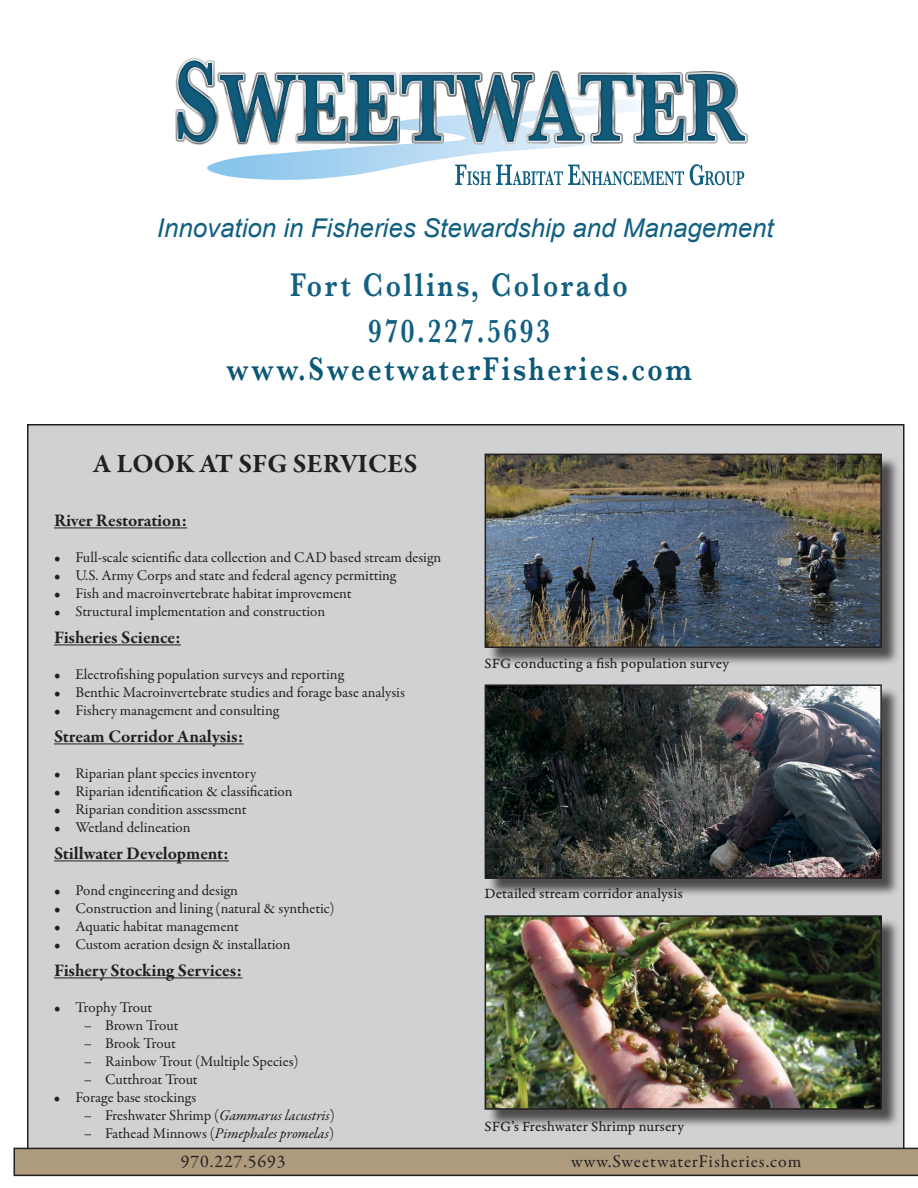
<style>
.page{position:relative;width:918px;height:1188px;background:#fff}
.page>*{position:absolute;margin:0;border:0;box-sizing:border-box;transform-origin:0 0}
.t1{font:600 34.05px "Baskerville";letter-spacing:.1em;color:#116082;scale:.8 1}
.t2{font:600 34.05px "Baskerville";letter-spacing:.1em;color:#0b5776;scale:.8 1}
.t3{font:600 33.75px "Baskerville";letter-spacing:.1em;color:#116082;scale:.8 1}
.t4{font:700 27px "Garamond Premr Pro";color:#231f20}
.t5{font:italic 25.8px "Arial";color:#116082}
.t6{font:700 18px "Garamond Premr Pro";letter-spacing:-.005em;color:#231f20}
.t7{font:18px "Garamond Premr Pro";letter-spacing:.05em;color:#231f20}
.t8{font:15px "Garamond Premr Pro";letter-spacing:-.005em;color:#231f20}
.t9{font:15px "Garamond Premr Pro Capt";letter-spacing:.005em;color:#231f20}
.t10{font:italic 15px "Garamond Premr Pro";letter-spacing:-.005em;color:#231f20}
.s1{font-style:italic}
.s2{font-style:normal}
</style>
<div class="page">
<div style="left:28px;top:425px;width:876px;height:736px;background:#d0d1d3"></div>
<hr style="left:54px;top:527px;width:133px;height:1px;background:#231f20">
<hr style="left:54px;top:644px;width:127px;height:1px;background:#231f20">
<hr style="left:54px;top:743px;width:190px;height:1px;background:#231f20">
<hr style="left:54px;top:860px;width:175px;height:1px;background:#231f20">
<hr style="left:54px;top:977px;width:188px;height:1px;background:#231f20">
<div style="left:487px;top:456px;width:413px;height:211px;background:#231f20;opacity:.75"></div>
<img style="left:488px;top:457px;width:391px;height:188px">
<div style="left:485px;top:454px;width:397px;height:194px;border:2px solid #231f20"></div>
<div style="left:487px;top:918px;width:413px;height:210px;background:#231f20;opacity:.75"></div>
<img style="left:488px;top:918px;width:391px;height:189px">
<div style="left:485px;top:915px;width:397px;height:195px;border:2px solid #231f20"></div>
<div style="left:487px;top:687px;width:413px;height:211px;background:#231f20;opacity:.75"></div>
<img style="left:488px;top:687px;width:391px;height:189px">
<div style="left:485px;top:684px;width:397px;height:195px;border:2px solid #231f20"></div>
<svg style="left:206px;top:142px;width:538px;height:43px"></svg>
<svg style="left:179px;top:61px;width:566px;height:81px"></svg>
<svg style="left:14px;top:1148px;width:904px;height:28px"></svg>
<h3 class="t5" style="left:157px;top:212px;width:618px">Innovation in Fisheries Stewardship and Management</h3>
<h2 class="t3" style="left:305px;top:258px;width:420px">Fort Collins, Colorado</h2>
<h1 class="t1" style="left:290px;top:261px;width:424px">Fort Collins, Colorado</h1>
<h2 class="t3" style="left:383px;top:303px;width:226px">970.227.5693</h2>
<h1 class="t1" style="left:368px;top:307px;width:228px">970.227.5693</h1>
<h2 class="t3" style="left:242px;top:343px;width:577px">www.SweetwaterFisheries.com</h2>
<h1 class="t2" style="left:227px;top:346px;width:583px">www.Swe twaterFisheries.com</h1>
<h3 class="t4" style="left:93px;top:447px;width:326px">A LOOK AT SFG SERVICES</h3>
<p class="t6" style="left:54px;top:509px;width:135px">River Restoration:</p>
<p class="t8" style="left:54px;top:548px;width:389px">• Full-scale scientific data collection and CAD based stream design</p>
<p class="t8" style="left:54px;top:566px;width:344px">• U.S. Army Corps and state and federal agency permitting</p>
<p class="t8" style="left:54px;top:584px;width:299px">• Fish and macroinvertebrate habitat improvement</p>
<p class="t8" style="left:54px;top:602px;width:273px">• Structural implementation and construction</p>
<p class="t6" style="left:54px;top:626px;width:129px">Fisheries Science:</p>
<p class="t8" style="left:54px;top:665px;width:291px">• Electrofishing population surveys and reporting</p>
<p class="t8" style="left:54px;top:683px;width:352px">• Benthic Macroinvertebrate studies and forage base analysis</p>
<p class="t8" style="left:54px;top:701px;width:226px">• Fishery management and consulting</p>
<p class="t6" style="left:54px;top:725px;width:191px">Stream Corridor Analysis:</p>
<p class="t8" style="left:54px;top:764px;width:204px">• Riparian plant species inventory</p>
<p class="t8" style="left:54px;top:782px;width:240px">• Riparian identification &amp; classification</p>
<p class="t8" style="left:54px;top:800px;width:194px">• Riparian condition assessment</p>
<p class="t8" style="left:54px;top:818px;width:138px">• Wetland delineation</p>
<p class="t6" style="left:54px;top:842px;width:177px">Stillwater Development:</p>
<p class="t8" style="left:54px;top:881px;width:186px">• Pond engineering and design</p>
<p class="t8" style="left:54px;top:899px;width:282px">• Construction and lining (natural &amp; synthetic)</p>
<p class="t8" style="left:54px;top:917px;width:186px">• Aquatic habitat management</p>
<p class="t8" style="left:54px;top:935px;width:238px">• Custom aeration design &amp; installation</p>
<p class="t6" style="left:54px;top:959px;width:190px">Fishery Stocking Services:</p>
<p class="t8" style="left:54px;top:998px;width:100px">• Trophy Trout</p>
<p class="t8" style="left:84px;top:1016px;width:96px">– Brown Trout</p>
<p class="t8" style="left:84px;top:1034px;width:94px">– Brook Trout</p>
<p class="t8" style="left:84px;top:1052px;width:216px">– Rainbow Trout (Multiple Species)</p>
<p class="t8" style="left:84px;top:1070px;width:116px">– Cutthroat Trout</p>
<p class="t8" style="left:54px;top:1088px;width:144px">• Forage base stockings</p>
<p class="t8" style="left:84px;top:1106px;width:253px">– Freshwater Shrimp (<span class="s1">Gammarus lacustris</span>)</p>
<p class="t10" style="left:84px;top:1124px;width:252px"><span class="s2">– Fathead Minnows (</span>Pimephales promelas<span class="s2">)</span></p>
<p class="t9" style="left:485px;top:655px;width:246px">SFG conducting a fish population survey</p>
<p class="t9" style="left:485px;top:884px;width:200px">Detailed stream corridor analysis</p>
<p class="t9" style="left:485px;top:1118px;width:201px">SFG’s Freshwater Shrimp nursery</p>
<p class="t7" style="left:181px;top:1151px;width:106px">970.227.5693</p>
<p class="t7" style="left:571px;top:1151px;width:232px">www.SweetwaterFisheries.com</p>
</div>
